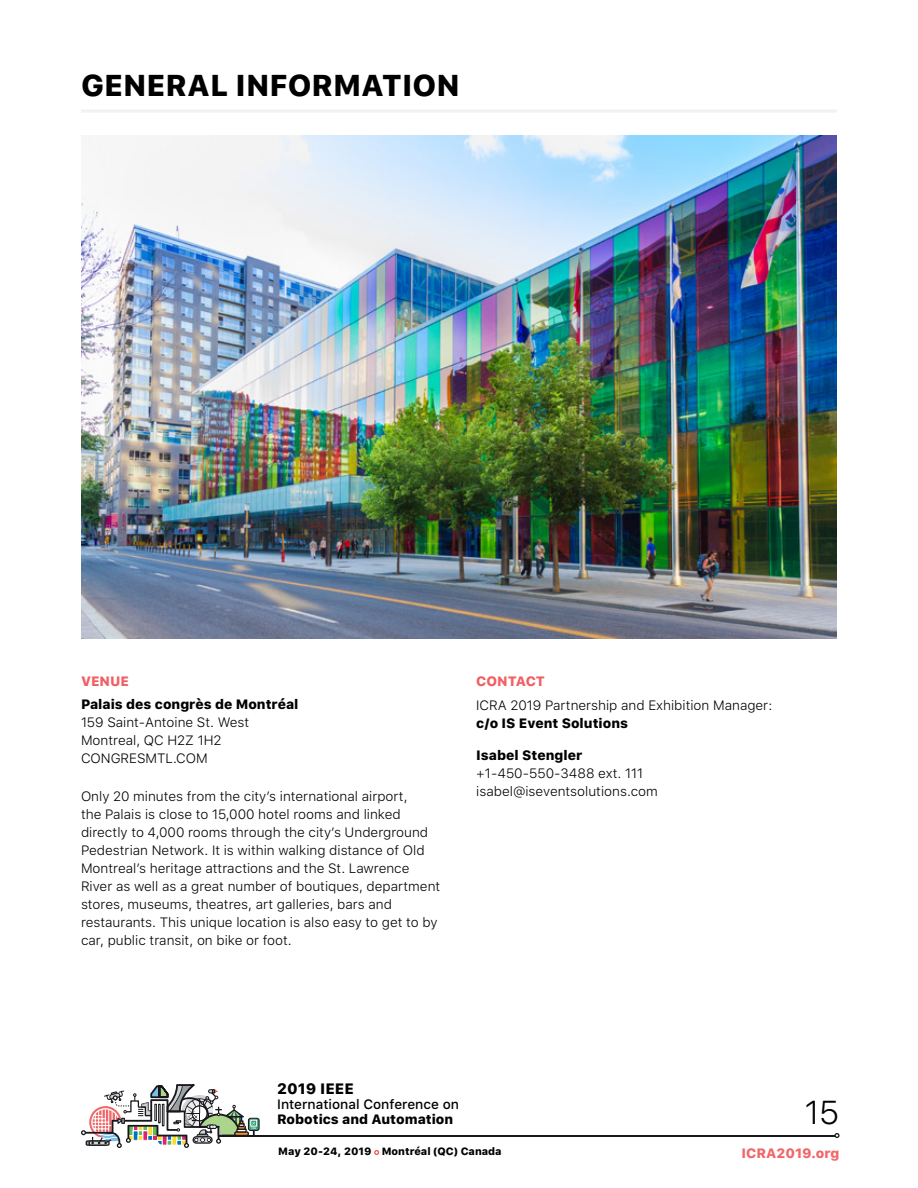
<style>
.page{position:relative;width:918px;height:1188px;background:#fff}
.page>*{position:absolute;margin:0;border:0;box-sizing:border-box;transform-origin:0 0}
.t1{font:300 33px "SFUI Text";color:#000}
.t2{font:800 30px "SFUI Text";color:#000}
.t3{font:800 15px "SFUI Text";color:#000}
.t4{font:300 13.5px/18px "SFUI Text";color:#000}
.t5{font:800 13.5px "SFUI Text";color:#000}
.t6{font:500 13.5px "SFUI Text";color:#000}
.t7{font:800 13.5px "SFUI Text";color:#f16669}
.t8{font:800 13.5px "SFUI Text";color:#f15f63}
.t9{font:800 10.5px "SFUI Text";color:#000}
.t10{font:800 2.4px "SFUI Text";color:#fff}
</style>
<div class="page">
<hr style="left:219px;top:1135px;width:616px;height:1px;background:#17171c">
<svg style="left:834px;top:1133px;width:6px;height:5px"></svg>
<div style="left:248px;top:1118px;width:12px;height:13px;border:1px solid #17171c;border-radius:2px"></div>
<svg style="left:81px;top:1084px;width:176px;height:64px"></svg>
<svg style="left:374px;top:1150px;width:5px;height:5px"></svg>
<hr style="left:81px;top:110px;width:756px;height:3px;background:#f1f1f2">
<img style="left:81px;top:135px;width:756px;height:504px">
<h2 class="t2" style="left:81px;top:63px;width:380px">GENERAL INFORMATION</h2>
<p class="t8" style="left:81px;top:671px;width:50px">VENUE</p>
<p class="t5" style="left:81px;top:694px;width:219px">Palais des congrès de Montréal</p>
<p class="t4" style="left:81px;top:713px;width:170px">159 Saint-Antoine St. West<br>Montreal, QC H2Z 1H2<br>CONGRESMTL.COM</p>
<p class="t4" style="left:81px;top:788px;width:361px">Only 20 minutes from the city’s international airport,<br>the Palais is close to 15,000 hotel rooms and linked directly to 4,000 rooms through the city’s Underground Pedestrian Network. It is within walking distance of Old Montreal’s heritage attractions and the St. Lawrence River as well as a great number of boutiques, department stores, museums, theatres, art galleries, bars and restaurants. This unique location is also easy to get to by car, public transit, on bike or foot.</p>
<p class="t8" style="left:476px;top:671px;width:70px">CONTACT</p>
<p class="t4" style="left:476px;top:697px;width:298px">ICRA 2019 Partnership and Exhibition Manager:</p>
<p class="t5" style="left:476px;top:714px;width:153px">c/o IS Event Solutions</p>
<p class="t5" style="left:476px;top:745px;width:107px">Isabel Stengler</p>
<p class="t4" style="left:476px;top:764px;width:183px">+1-450-550-3488 ext. 111 isabel@iseventsolutions.com</p>
<p class="t10" style="left:251px;top:1126px;width:6px">YUL</p>
<p class="t3" style="left:277px;top:1077px;width:78px">2019 IEEE</p>
<p class="t6" style="left:277px;top:1094px;width:183px">International Conference on</p>
<p class="t5" style="left:277px;top:1109px;width:178px">Robotics and Automation</p>
<h1 class="t1" style="left:805px;top:1089px;width:36px">15</h1>
<p class="t9" style="left:278px;top:1143px;width:225px">May 20-24, 2019 Montréal (QC) Canada</p>
<p class="t7" style="left:742px;top:1143px;width:99px">ICRA2019.org</p>
</div>
